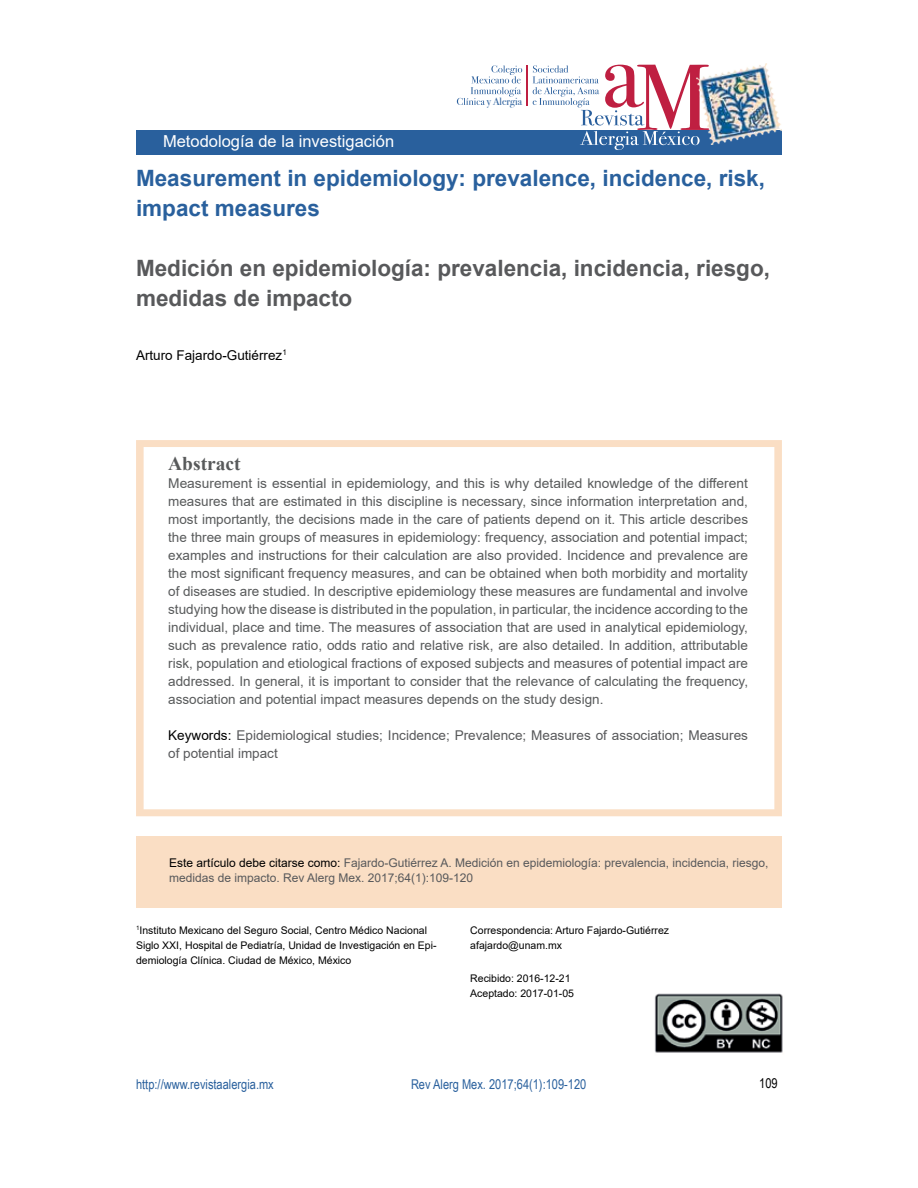
<style>
.page{position:relative;width:918px;height:1188px;background:#fff}
.page>*{position:absolute;margin:0;border:0;box-sizing:border-box;transform-origin:0 0}
.t1{font:700 22.5px/30px "Arial";color:#58595b}
.t2{font:700 22.5px/30px "Arial";color:#29609d}
.t3{font:700 19.5px "Times New Roman";color:#585a5b}
.t4{font:16.5px "Arial";color:#fff}
.t5{font:13.5px/18px "Arial";color:#585a5b;text-align:justify}
.t6{font:13.5px/18px "Arial";color:#58595b}
.t7{font:13.5px "Arial Narrow";color:#29609d}
.t8{font:13.5px "Arial";color:#000}
.t9{font:13.5px "Arial Narrow";color:#000}
.t10{font:12px/15px "Arial";color:#58595b}
.t11{font:10.65px "Bodoni Svty Two ITCTT";color:#2a5f9d}
.t12{font:10.5px/15px "Arial";color:#000}
.s1{color:#000}
</style>
<div class="page">
<img style="left:654px;top:993px;width:129px;height:60px">
<div style="left:136px;top:130px;width:646px;height:24px;background:#29609d"></div>
<div style="left:136px;top:836px;width:646px;height:72px;background:#fadec4"></div>
<svg style="left:136px;top:440px;width:646px;height:376px"></svg>
<hr style="left:526px;top:65px;width:2px;height:41px;background:#bf1f41">
<svg style="left:457px;top:65px;width:65px;height:40px"></svg>
<img style="left:696px;top:64px;width:86px;height:80px">
<svg style="left:533px;top:65px;width:176px;height:85px"></svg>
<p class="t4" style="left:163px;top:130px;width:233px">Metodología de la investigación</p>
<p class="t11" style="left:487px;top:93px;width:37px">y Alergia</p>
<h1 class="t2" style="left:136px;top:164px;width:630px">Measurement in epidemiology: prevalence, incidence, risk, impact measures</h1>
<h1 class="t1" style="left:136px;top:254px;width:635px">Medición en epidemiología: prevalencia, incidencia, riesgo, medidas de impacto</h1>
<p class="t8" style="left:136px;top:346px;width:152px">Arturo Fajardo-Gutiérrez<sup>1</sup></p>
<h2 class="t3" style="left:168px;top:450px;width:74px">Abstract</h2>
<p class="t5" style="left:168px;top:475px;width:581px">Measurement is essential in epidemiology, and this is why detailed knowledge of the different measures that are estimated in this discipline is necessary, since information interpretation and, most importantly, the decisions made in the care of patients depend on it. This article describes the three main groups of measures in epidemiology: frequency, association and potential impact; examples and instructions for their calculation are also provided. Incidence and prevalence are the most significant frequency measures, and can be obtained when both morbidity and mortality of diseases are studied. In descriptive epidemiology these measures are fundamental and involve studying how the disease is distributed in the population, in particular, the incidence according to the individual, place and time. The measures of association that are used in analytical epidemiology, such as prevalence ratio, odds ratio and relative risk, are also detailed. In addition, attributable risk, population and etiological fractions of exposed subjects and measures of potential impact are addressed. In general, it is important to consider that the relevance of calculating the frequency, association and potential impact measures depends on the study design.</p>
<p class="t6" style="left:168px;top:727px;width:581px"><span class="s1">Keywords:</span> Epidemiological studies; Incidence; Prevalence; Measures of association; Measures of potential impact</p>
<p class="t10" style="left:169px;top:855px;width:601px"><span class="s1">Este artículo debe citarse como:</span> Fajardo-Gutiérrez A. Medición en epidemiología: prevalencia, incidencia, riesgo, medidas de impacto. Rev Alerg Mex. 2017;64(1):109-120</p>
<p class="t12" style="left:136px;top:922px;width:302px"><sup>1</sup>Instituto Mexicano del Seguro Social, Centro Médico Nacional<br>Siglo XXI, Hospital de Pediatría, Unidad de Investigación en Epi&shy;demiología Clínica. Ciudad de México, México</p>
<p class="t12" style="left:470px;top:922px;width:200px">Correspondencia: Arturo Fajardo-Gutiérrez afajardo@unam.mx</p>
<p class="t12" style="left:470px;top:970px;width:105px">Recibido: 2016-12-21<br>Aceptado: 2017-01-05</p>
<p class="t7" style="left:136px;top:1074px;width:139px">http://www.revistaalergia.mx</p>
<p class="t7" style="left:411px;top:1075px;width:177px">Rev Alerg Mex. 2017;64(1):109-120</p>
<p class="t9" style="left:759px;top:1074px;width:20px">109</p>
</div>
